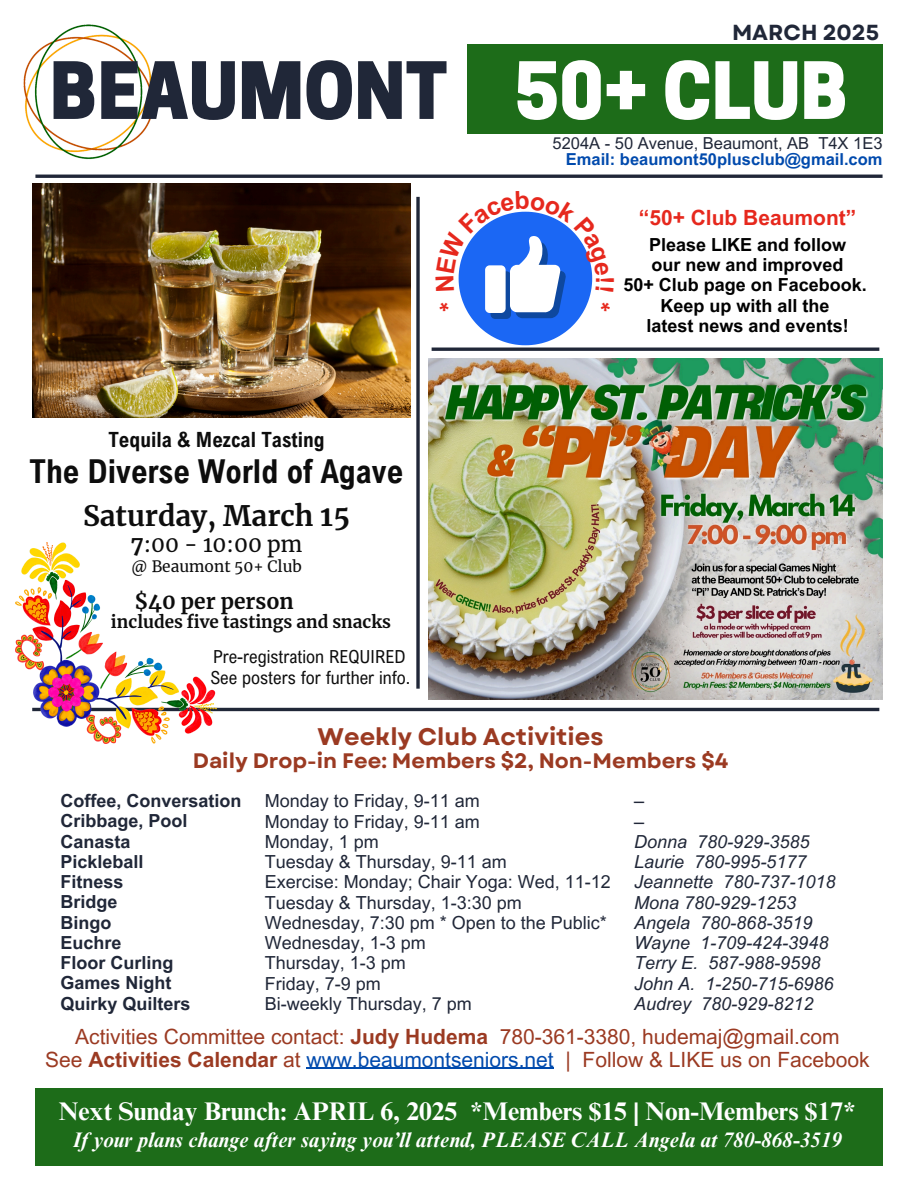
<style>
.page{position:relative;width:918px;height:1188px;background:#fff}
.page>*{position:absolute;margin:0;border:0;box-sizing:border-box;transform-origin:0 0}
.t1{font:800 73.95px "Cooper Hewitt";color:#202738}
.t2{font:800 73.95px "Cooper Hewitt";color:#fff}
.t3{font:700 33px "Arial Nova Cond";color:#0d0d0d}
.t4{font:700 27.9px "Merriweather";color:#0d0d0d}
.t5{font:700 25.5px "Times NRMT Pro";color:#fff}
.t6{font:700 24.9px "Arial MT Pro";color:#e6281d}
.t7{font:700 24px "Garet";color:#9b3a22}
.t8{font:21.75px "Merriweather";color:#0d0d0d}
.t9{font:700 21.75px "Garet";color:#202738}
.t10{font:21px "Arial MT Pro";color:#9b3a22}
.t11{font:italic 700 21px "Times NRMT Pro";color:#fff}
.t12{font:700 21px "Garet";color:#9b3a22}
.t13{font:700 21px "Arial Nova Cond";color:#0d0d0d}
.t14{font:700 21px "Arial MT Pro";color:#e6281d}
.t15{font:700 21px "Merriweather";color:#0d0d0d}
.t16{font:18px "Arial MT Pro";color:#202738}
.t17{font:italic 18px "Arial MT Pro";color:#202738}
.t18{font:700 18px "Arial MT Pro";color:#202738}
.t19{font:700 18px/20.2px "Arial MT Pro";color:#000;text-align:center}
.t20{font:18px "Arial Nova Cond";color:#0d0d0d}
.t21{font:700 17.1px "Merriweather";color:#0d0d0d}
.t22{font:700 16.5px "Arial MT Pro";color:#004aad}
.t23{font:16.5px "Arial MT Pro";color:#202738}
.t24{font:15.45px "Merriweather";color:#0d0d0d}
.s1{font-weight:700}
.s2{color:#004aad}
</style>
<div class="page">
<img style="left:23px;top:24px;width:139px;height:151px">
<hr style="left:35px;top:175px;width:848px;height:3px;background:#202738">
<div style="left:467px;top:44px;width:416px;height:90px;background:#1d6c19"></div>
<div style="left:35px;top:1088px;width:848px;height:77px;background:#1d6c19"></div>
<hr style="left:32px;top:708px;width:847px;height:3px;background:#202738">
<svg style="left:416px;top:197px;width:4px;height:492px;background:#424856"></svg>
<hr style="left:432px;top:348px;width:447px;height:3px;background:#202738">
<img style="left:429px;top:359px;width:453px;height:341px">
<img style="left:32px;top:183px;width:378px;height:234px">
<img style="left:15px;top:543px;width:201px;height:200px">
<hr style="left:307px;top:1068px;width:247px;height:1px;background:#004aad">
<svg style="left:458px;top:211px;width:135px;height:134px"></svg>
<h6 class="t9" style="left:732px;top:16px;width:149px">MARCH 2025</h6>
<p class="t1" style="left:50px;top:63px;width:399px">BEAUMONT</p>
<p class="t2" style="left:515px;top:63px;width:335px">50+ CLUB</p>
<p class="t23" style="left:553px;top:137px;width:331px">5204A - 50 Avenue, Beaumont, AB T4X 1E3</p>
<p class="t22" style="left:566px;top:153px;width:318px">Email: beaumont50plusclub@gmail.com</p>
<p class="t13" style="left:108px;top:426px;width:218px">Tequila &amp; Mezcal Tasting</p>
<p class="t3" style="left:30px;top:450px;width:375px">The Diverse World of Agave</p>
<p class="t4" style="left:83px;top:499px;width:269px">Saturday, March 15</p>
<p class="t8" style="left:131px;top:531px;width:173px"><span class="s1">7</span>:00 - 10:00 pm</p>
<p class="t24" style="left:131px;top:557px;width:172px">@ Beaumont 50+ Club</p>
<p class="t15" style="left:134px;top:588px;width:161px">$40 per person</p>
<p class="t21" style="left:111px;top:611px;width:281px">includes five tastings and snacks</p>
<p class="t20" style="left:213px;top:645px;width:194px">Pre-registration REQUIRED</p>
<p class="t20" style="left:210px;top:666px;width:202px">See posters for further info.</p>
<h2 class="t6" style="left:614px;top:276px;width:10px;rotate:90deg">!</h2>
<p class="t14" style="left:639px;top:210px;width:219px">“50+ Club Beaumont”</p>
<p class="t19" style="left:649px;top:237px;width:199px">Please LIKE and follow</p>
<p class="t19" style="left:623px;top:257px;width:245px">our new and improved<br>50+ Club page on Facebook.<br>Keep up with all the<br>latest news and events!</p>
<p class="t7" style="left:318px;top:719px;width:287px">Weekly Club Activities</p>
<p class="t12" style="left:193px;top:745px;width:537px">Daily Drop-in Fee: Members $2, Non-Members $4</p>
<p class="t18" style="left:60px;top:794px;width:183px">Coffee, Conversation</p>
<p class="t18" style="left:60px;top:814px;width:129px">Cribbage, Pool</p>
<p class="t18" style="left:60px;top:835px;width:72px">Canasta</p>
<p class="t18" style="left:60px;top:855px;width:85px">Pickleball</p>
<p class="t18" style="left:60px;top:875px;width:65px">Fitness</p>
<p class="t18" style="left:60px;top:895px;width:59px">Bridge</p>
<p class="t18" style="left:60px;top:916px;width:52px">Bingo</p>
<p class="t18" style="left:60px;top:936px;width:63px">Euchre</p>
<p class="t18" style="left:60px;top:956px;width:115px">Floor Curling</p>
<p class="t18" style="left:60px;top:976px;width:113px">Games Night</p>
<p class="t18" style="left:60px;top:997px;width:132px">Quirky Quilters</p>
<p class="t16" style="left:265px;top:794px;width:217px">Monday to Friday, 9-11 am</p>
<p class="t16" style="left:265px;top:815px;width:217px">Monday to Friday, 9-11 am</p>
<p class="t16" style="left:265px;top:835px;width:116px">Monday, 1 pm</p>
<p class="t16" style="left:265px;top:855px;width:244px">Tuesday &amp; Thursday, 9-11 am</p>
<p class="t16" style="left:265px;top:875px;width:348px">Exercise: Monday; Chair Yoga: Wed, 11-12</p>
<p class="t16" style="left:265px;top:896px;width:259px">Tuesday &amp; Thursday, 1-3:30 pm</p>
<p class="t16" style="left:265px;top:916px;width:344px">Wednesday, 7:30 pm * Open to the Public*</p>
<p class="t16" style="left:265px;top:936px;width:163px">Wednesday, 1-3 pm</p>
<p class="t16" style="left:265px;top:956px;width:143px">Thursday, 1-3 pm</p>
<p class="t16" style="left:265px;top:977px;width:118px">Friday, 7-9 pm</p>
<p class="t16" style="left:265px;top:997px;width:209px">Bi-weekly Thursday, 7 pm</p>
<p class="t16" style="left:634px;top:794px;width:12px">–</p>
<p class="t16" style="left:634px;top:815px;width:12px">–</p>
<p class="t17" style="left:634px;top:835px;width:177px">Donna 780-929-3585</p>
<p class="t17" style="left:634px;top:855px;width:174px">Laurie 780-995-5177</p>
<p class="t17" style="left:634px;top:875px;width:203px">Jeannette 780-737-1018</p>
<p class="t17" style="left:634px;top:896px;width:164px">Mona 780-929-1253</p>
<p class="t17" style="left:634px;top:916px;width:58px">Angela</p>
<p class="t17" style="left:700px;top:916px;width:114px">780-868-3519</p>
<p class="t17" style="left:634px;top:936px;width:58px">Wayne</p>
<p class="t17" style="left:700px;top:936px;width:130px">1-709-424-3948</p>
<p class="t17" style="left:634px;top:956px;width:66px">Terry E.</p>
<p class="t17" style="left:708px;top:956px;width:114px">587-988-9598</p>
<p class="t17" style="left:634px;top:977px;width:63px">John A.</p>
<p class="t17" style="left:705px;top:977px;width:130px">1-250-715-6986</p>
<p class="t17" style="left:634px;top:997px;width:59px">Audrey</p>
<p class="t17" style="left:701px;top:997px;width:114px">780-929-8212</p>
<h6 class="t10" style="left:75px;top:1029px;width:766px">Activities Committee contact: <span class="s1">Judy Hudema</span> 780-361-3380, hudemaj@gmail.com</h6>
<p class="t10" style="left:45px;top:1051px;width:826px">See <span class="s1">Activities Calendar</span> at <span class="s2">www.beaumontseniors.net</span> | Follow &amp; LIKE us on Facebook</p>
<p class="t5" style="left:59px;top:1102px;width:799px">Next Sunday Brunch: APRIL 6, 2025 *Members $15 | Non-Members $17*</p>
<p class="t11" style="left:73px;top:1132px;width:771px">If your plans change after saying you’ll attend, PLEASE CALL Angela at 780-868-3519</p>
</div>
